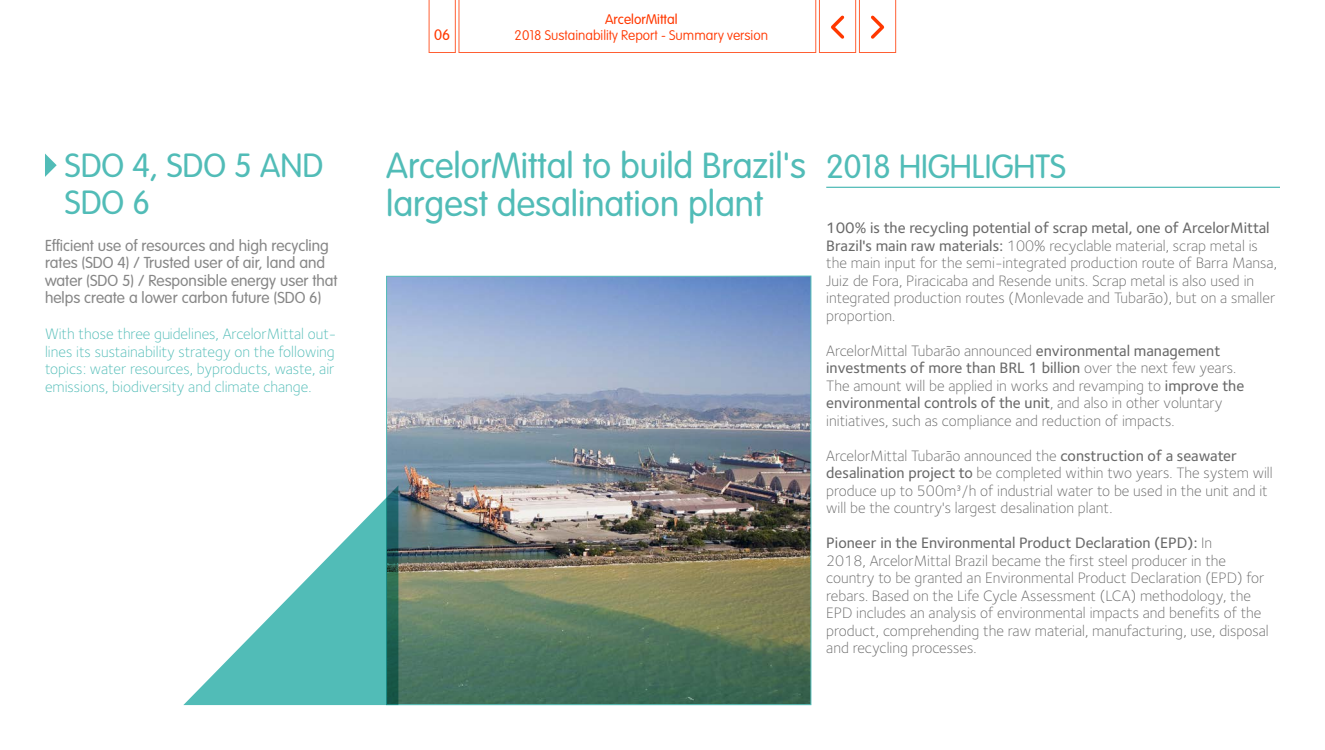
<style>
.page{position:relative;width:1325px;height:750px;background:#fff}
.page>*{position:absolute;margin:0;border:0;box-sizing:border-box;transform-origin:0 0}
.t1{font:300 35.62px/38px "VAG Rounded Std";color:#51bcb7}
.t2{font:300 33px/37.5px "VAG Rounded Std";color:#51bcb7}
.t3{font:300 15.62px/17.5px "Foundry Sterling";color:#696969}
.t4{font:300 15.62px/17.5px "Foundry Sterling";color:#51bcb7}
.t5{font:300 15.62px/17.5px "VAG Rounded Std";color:#878787}
.t6{font:300 15px "VAG Rounded Std";color:#ff3800}
.t7{font:100 13.75px "VAG Rounded Std";color:#ff3800}
.t8{font:300 13.75px "VAG Rounded Std";color:#ff3800}
.s1{font-weight:500}
</style>
<div class="page">
<svg style="left:45px;top:154px;width:12px;height:23px"></svg>
<svg style="left:183px;top:498px;width:203px;height:207px"></svg>
<hr style="left:826px;top:187px;width:454px;height:1px;background:#51bcb7">
<img style="left:386px;top:275px;width:426px;height:430px">
<svg style="left:429px;top:0;width:467px;height:53px"></svg>
<p class="t8" style="left:605px;top:12px;width:74px">ArcelorMittal</p>
<p class="t6" style="left:434px;top:26px;width:18px">06</p>
<p class="t7" style="left:515px;top:27px;width:255px">2018 Sustainability Report - Summary version</p>
<h2 class="t2" style="left:65px;top:148px;width:260px">SDO 4, SDO 5 AND<br>SDO 6</h2>
<h1 class="t1" style="left:386px;top:148px;width:421px">ArcelorMittal to build Brazil's largest desalination plant</h1>
<p class="t5" style="left:45px;top:237px;width:294px">Efficient use of resources and high recycling rates (SDO 4) / Trusted user of air, land and water (SDO 5) / Responsible energy user that helps create a lower carbon future (SDO 6)</p>
<p class="t4" style="left:45px;top:326px;width:293px">With those three guidelines, ArcelorMittal out&shy;lines its sustainability strategy on the following topics: water resources, byproducts, waste, air emissions, biodiversity and climate change.</p>
<h2 class="t2" style="left:826px;top:149px;width:241px">2018 HIGHLIGHTS</h2>
<p class="t3" style="left:826px;top:219px;width:452px"><span class="s1">100% is the recycling potential of scrap metal, one of ArcelorMittal Brazil's main raw materials:</span> 100% recyclable material, scrap metal is the main input for the semi-integrated production route of Barra Mansa, Juiz de Fora, Piracicaba and Resende units. Scrap metal is also used in integrated production routes (Monlevade and Tubarão), but on a smaller proportion.</p>
<p class="t3" style="left:826px;top:342px;width:420px">ArcelorMittal Tubarão announced <span class="s1">environmental management investments of more than BRL 1 billion</span> over the next few years.<br>The amount will be applied in works and revamping to <span class="s1">improve the environmental controls of the unit</span>, and also in other voluntary initiatives, such as compliance and reduction of impacts.</p>
<p class="t3" style="left:826px;top:447px;width:448px">ArcelorMittal Tubarão announced the <span class="s1">construction of a seawater desalination project to</span> be completed within two years. The system will produce up to 500m³/h of industrial water to be used in the unit and it will be the country's largest desalination plant.</p>
<p class="t3" style="left:826px;top:534px;width:444px"><span class="s1">Pioneer in the Environmental Product Declaration (EPD):</span> In<br>2018, ArcelorMittal Brazil became the first steel producer in the country to be granted an Environmental Product Declaration (EPD) for rebars. Based on the Life Cycle Assessment (LCA) methodology, the EPD includes an analysis of environmental impacts and benefits of the product, comprehending the raw material, manufacturing, use, disposal and recycling processes.</p>
</div>
